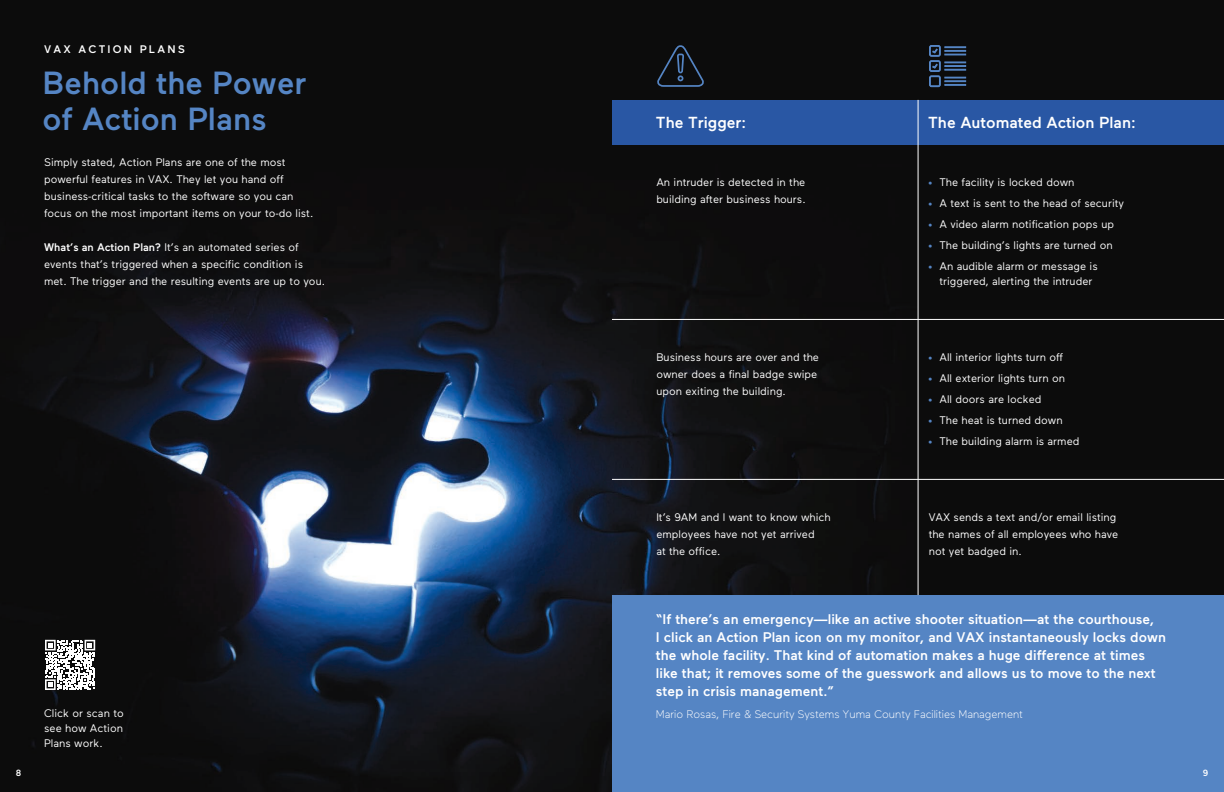
<style>
.page{position:relative;width:1224px;height:792px;background:#fff}
.page>*{position:absolute;margin:0;border:0;box-sizing:border-box;transform-origin:0 0}
.t1{font:500 32px/36px "Maax";color:#5585c4}
.t2{font:500 16px "Maax";color:#fff}
.t3{font:500 14px/18px "Maax";color:#fff}
.t4{font:11px/17px "Maax";color:#fff}
.t5{font:300 11px "Maax";color:#fff}
.t6{font:500 11px "Maax";letter-spacing:.2em;color:#fff}
.t7{font:500 9px "Maax";color:#fff}
.s1{font-weight:500}
.s2{color:#5585c4}
</style>
<div class="page">
<img style="left:0;top:0;width:1224px;height:792px">
<hr style="left:612px;top:319px;width:612px;height:1px;background:#fff">
<hr style="left:612px;top:479px;width:612px;height:1px;background:#fff">
<div style="left:612px;top:100px;width:612px;height:45px;background:#2957a4"></div>
<svg style="left:657px;top:45px;width:47px;height:42px;background:#171f2a"></svg>
<svg style="left:929px;top:45px;width:37px;height:42px"></svg>
<div style="left:945px;top:80px;width:21px;height:2px;border:1px solid #5585c4"></div>
<div style="left:945px;top:84px;width:21px;height:2px;background:#5585c4;border:1px solid #5585c4"></div>
<svg style="left:45px;top:640px;width:50px;height:50px"></svg>
<div style="left:612px;top:595px;width:612px;height:197px;background:#5585c4"></div>
<hr style="left:918px;top:100px;width:1px;height:495px;background:#fff">
<p class="t6" style="left:44px;top:42px;width:142px">VAX ACTION PLANS</p>
<p class="t1" style="left:42px;top:63px;width:265px">Behold the Power of Action Plans</p>
<p class="t4" style="left:44px;top:153px;width:271px">Simply stated, Action Plans are one of the most powerful features in VAX. They let you hand off business-critical tasks to the software so you can focus on the most important items on your to-do list.</p>
<p class="t4" style="left:44px;top:238px;width:282px"><span class="s1">What’s an Action Plan?</span> It’s an automated series of events that’s triggered when a specific condition is met. The trigger and the resulting events are up to you.</p>
<p class="t7" style="left:16px;top:767px;width:7px">8</p>
<p class="t4" style="left:44px;top:706px;width:81px;line-height:15px;text-align:justify">Click or scan to see how Action Plans work.</p>
<p class="t2" style="left:656px;top:112px;width:92px">The Trigger:</p>
<p class="t2" style="left:928px;top:112px;width:209px">The Automated Action Plan:</p>
<p class="t4" style="left:656px;top:174px;width:151px">An intruder is detected in the building after business hours.</p>
<p class="t4" style="left:928px;top:173px;width:148px"><span class="s2">•</span> The facility is locked down</p>
<p class="t4" style="left:928px;top:194px;width:197px"><span class="s2">•</span> A text is sent to the head of security</p>
<p class="t4" style="left:928px;top:215px;width:187px"><span class="s2">•</span> A video alarm notification pops up</p>
<p class="t4" style="left:928px;top:236px;width:186px"><span class="s2">•</span> The building’s lights are turned on</p>
<p class="t4" style="left:928px;top:257px;width:171px"><span class="s2">•</span> An audible alarm or message is</p>
<p class="t4" style="left:939px;top:272px;width:155px">triggered, alerting the intruder</p>
<p class="t4" style="left:656px;top:348px;width:164px">Business hours are over and the owner does a final badge swipe upon exiting the building.</p>
<p class="t4" style="left:928px;top:348px;width:136px"><span class="s2">•</span> All interior lights turn off</p>
<p class="t4" style="left:928px;top:369px;width:138px"><span class="s2">•</span> All exterior lights turn on</p>
<p class="t4" style="left:928px;top:390px;width:115px"><span class="s2">•</span> All doors are locked</p>
<p class="t4" style="left:928px;top:411px;width:136px"><span class="s2">•</span> The heat is turned down</p>
<p class="t4" style="left:928px;top:432px;width:153px"><span class="s2">•</span> The building alarm is armed</p>
<p class="t4" style="left:656px;top:508px;width:176px">It’s 9AM and I want to know which employees have not yet arrived<br>at the office.</p>
<p class="t4" style="left:929px;top:508px;width:191px">VAX sends a text and/or email listing the names of all employees who have not yet badged in.</p>
<p class="t3" style="left:656px;top:610px;width:512px">“If there’s an emergency—like an active shooter situation—at the courthouse,<br>I click an Action Plan icon on my monitor, and VAX instantaneously locks down the whole facility. That kind of automation makes a huge difference at times like that; it removes some of the guesswork and allows us to move to the next step in crisis management.”</p>
<p class="t5" style="left:656px;top:707px;width:369px">Mario Rosas, Fire &amp; Security Systems Yuma County Facilities Management</p>
<p class="t7" style="left:1203px;top:767px;width:7px">9</p>
</div>
